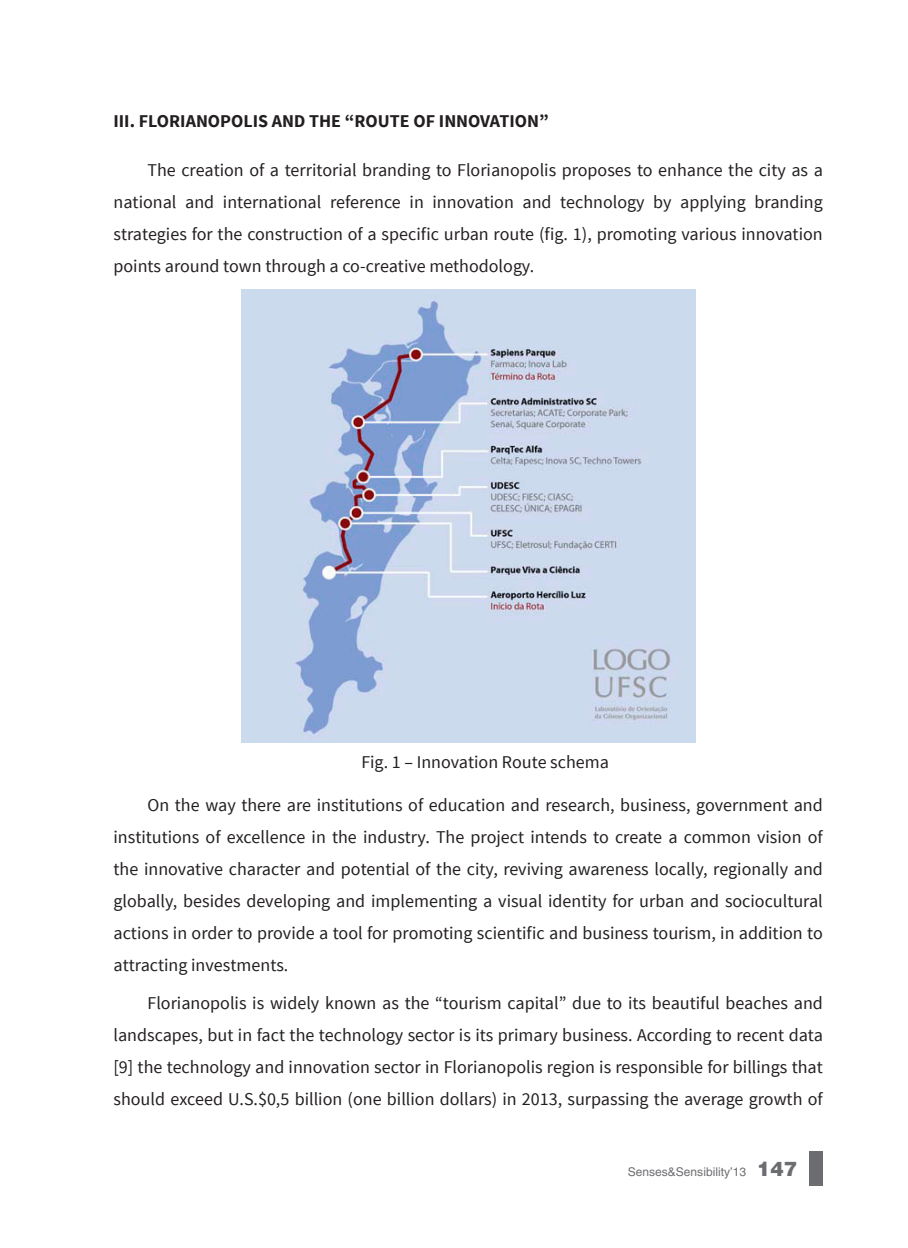
<style>
.page{position:relative;width:908px;height:1248px;background:#fff}
.page>*{position:absolute;margin:0;border:0;box-sizing:border-box;transform-origin:0 0}
.Texto{font:18px/32px "Source Sans Pro";color:#231f20;text-align:justify}
.Subtítulos{font:700 18px "Source Sans Pro";color:#231f20}
.Legenda_Figuras{font:18px "Source Sans Pro";color:#231f20}
.t1{font:12px "Helvetica";color:#6c6d70}
.s1{font-weight:900;font-size:20px}
</style>
<div class="page">
<div style="left:809px;top:1151px;width:13px;height:34px;background:#6c6d70"></div>
<img style="left:241px;top:289px;width:453px;height:453px">
<p class="Subtítulos" style="left:113px;top:109px;width:436px">III. FLORIANOPOLIS AND THE “ROUTE OF INNOVATION”</p>
<p class="Texto" style="left:113px;top:154px;width:710px;text-indent:34px">The creation of a territorial branding to Florianopolis proposes to enhance the city as a national and international reference in innovation and technology by applying branding strategies for the construction of a specific urban route (fig. 1), promoting various innovation points around town through a co-creative methodology.</p>
<p class="Legenda_Figuras" style="left:361px;top:750px;width:249px">Fig. 1 – Innovation Route schema</p>
<p class="Texto" style="left:113px;top:789px;width:710px;text-indent:34px">On the way there are institutions of education and research, business, government and institutions of excellence in the industry. The project intends to create a common vision of the innovative character and potential of the city, reviving awareness locally, regionally and globally, besides developing and implementing a visual identity for urban and sociocultural actions in order to provide a tool for promoting scientific and business tourism, in addition to attracting investments.</p>
<p class="Texto" style="left:113px;top:987px;width:710px;text-indent:34px">Florianopolis is widely known as the “tourism capital” due to its beautiful beaches and landscapes, but in fact the technology sector is its primary business. According to recent data [9] the technology and innovation sector in Florianopolis region is responsible for billings that should exceed U.S.$0,5 billion (one billion dollars) in 2013, surpassing the average growth of</p>
<p class="t1" style="left:627px;top:1164px;width:171px">Senses&amp;Sensibility’13 <span class="s1">147</span></p>
</div>
